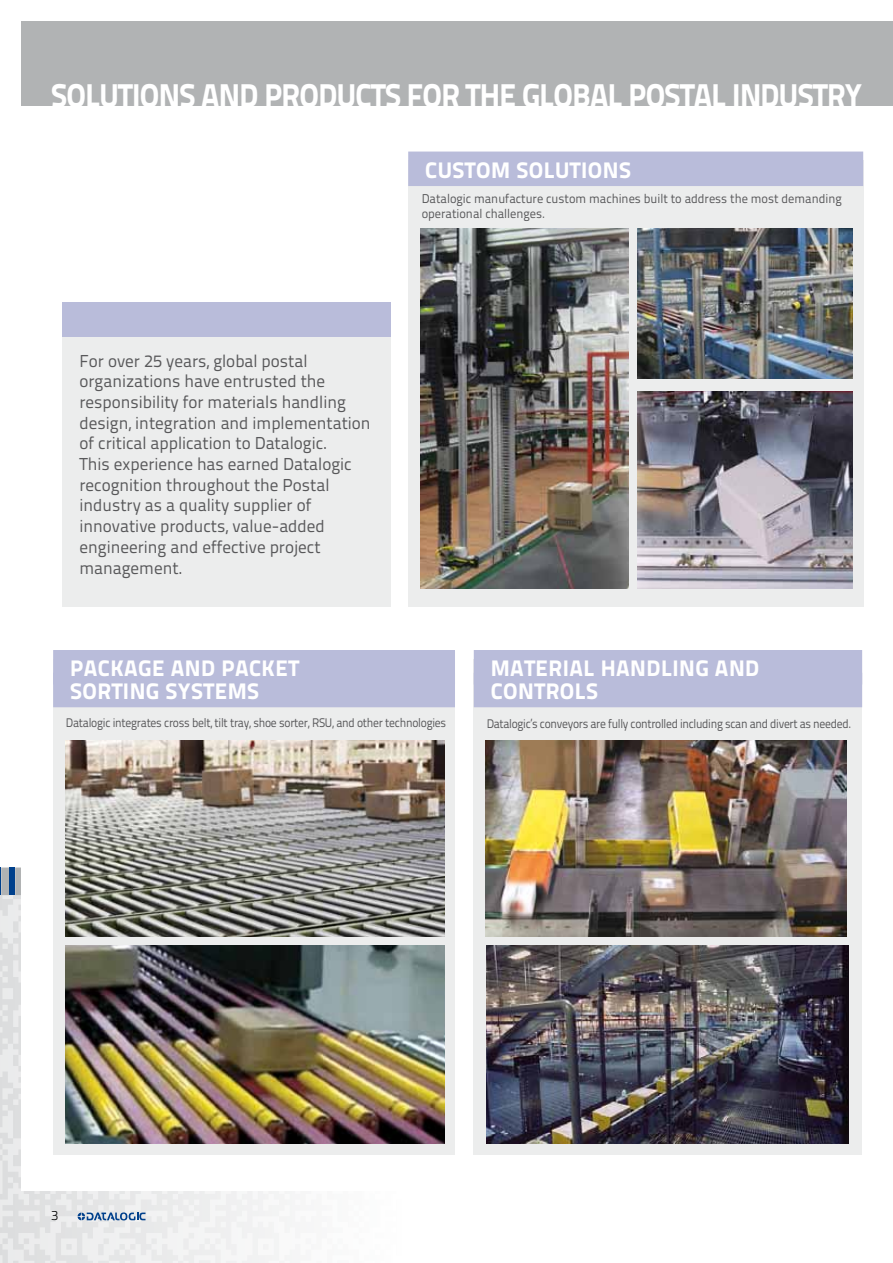
<style>
.page{position:relative;width:893px;height:1263px;background:#fff}
.page>*{position:absolute;margin:0;border:0;box-sizing:border-box;transform-origin:0 0}
.t1{font:800 33px "Titillium Text 22 L";letter-spacing:-.02em;color:#fff;scale:.92 1}
.t2{font:800 22.5px/22.8px "Titillium Text 22 L";letter-spacing:.02em;color:#fff}
.t3{font:17.25px/20.7px "Titillium Text 22 L";color:#58585a}
.t4{font:300 13.5px "Titillium Text 22 L";color:#000}
.t5{font:12.75px/15px "Titillium Text 22 L";color:#58585a}
.t6{font:12.45px "Titillium Text 22 L";letter-spacing:-.025em;color:#58585a;scale:.93 1}
</style>
<div class="page">
<div style="left:0;top:895px;width:401px;height:368px;background:linear-gradient(to right,#e2e3e4,#fefefe)"></div>
<svg style="left:0;top:895px;width:21px;height:115px;background:#e2e3e4"></svg>
<div style="left:21px;top:21px;width:872px;height:85px;background:#b1b3b4"></div>
<svg style="left:78px;top:1212px;width:67px;height:8px"></svg>
<svg style="left:0;top:867px;width:21px;height:28px"></svg>
<div style="left:21px;top:106px;width:872px;height:1085px;background:#fff"></div>
<div style="left:63px;top:337px;width:328px;height:270px;background:#eceded"></div>
<div style="left:63px;top:302px;width:328px;height:35px;background:#b9bcda"></div>
<div style="left:408px;top:161px;width:455px;height:446px;background:#eceded"></div>
<div style="left:408px;top:152px;width:455px;height:34px;background:#b9bcda"></div>
<img style="left:638px;top:392px;width:214px;height:196px">
<img style="left:638px;top:228px;width:214px;height:151px">
<img style="left:420px;top:228px;width:209px;height:360px">
<div style="left:53px;top:659px;width:402px;height:496px;background:#eceded"></div>
<div style="left:53px;top:650px;width:402px;height:34px;background:#b9bcda"></div>
<div style="left:53px;top:673px;width:402px;height:34px;background:#b9bcda"></div>
<img style="left:66px;top:740px;width:378px;height:197px">
<img style="left:66px;top:945px;width:378px;height:198px">
<div style="left:474px;top:659px;width:388px;height:496px;background:#eceded"></div>
<div style="left:474px;top:650px;width:388px;height:34px;background:#b9bcda"></div>
<div style="left:474px;top:673px;width:388px;height:34px;background:#b9bcda"></div>
<img style="left:487px;top:945px;width:361px;height:198px">
<img style="left:486px;top:740px;width:360px;height:197px">
<h1 class="t1" style="left:51px;top:69px;width:883px">SOLUTIONS AND PRODUCTS FOR THE GLOBAL POSTAL INDUSTRY</h1>
<h2 class="t2" style="left:425px;top:157px;width:192px">CUSTOM SOLUTIONS</h2>
<p class="t5" style="left:422px;top:190px;width:422px">Datalogic manufacture custom machines built to address the most demanding operational challenges.</p>
<p class="t3" style="left:80px;top:349px;width:293px">For over 25 years, global postal organizations have entrusted the responsibility for materials handling design, integration and implementation of critical application to Datalogic.<br>This experience has earned Datalogic recognition throughout the Postal industry as a quality supplier of innovative products, value-added engineering and effective project management.</p>
<h2 class="t2" style="left:70px;top:655px;width:228px">PACKAGE AND PACKET<br>SORTING SYSTEMS</h2>
<p class="t6" style="left:66px;top:713px;width:410px">Datalogic integrates cross belt, tilt tray, shoe sorter, RSU, and other technologies</p>
<h2 class="t2" style="left:491px;top:655px;width:183px">MATERIAL HANDLING</h2>
<h2 class="t2" style="left:715px;top:655px;width:46px">AND</h2>
<h2 class="t2" style="left:491px;top:678px;width:96px">CONTROLS</h2>
<p class="t6" style="left:487px;top:714px;width:393px">Datalogic’s conveyors are fully controlled including scan and divert as needed.</p>
<p class="t4" style="left:51px;top:1205px;width:9px">3</p>
</div>
